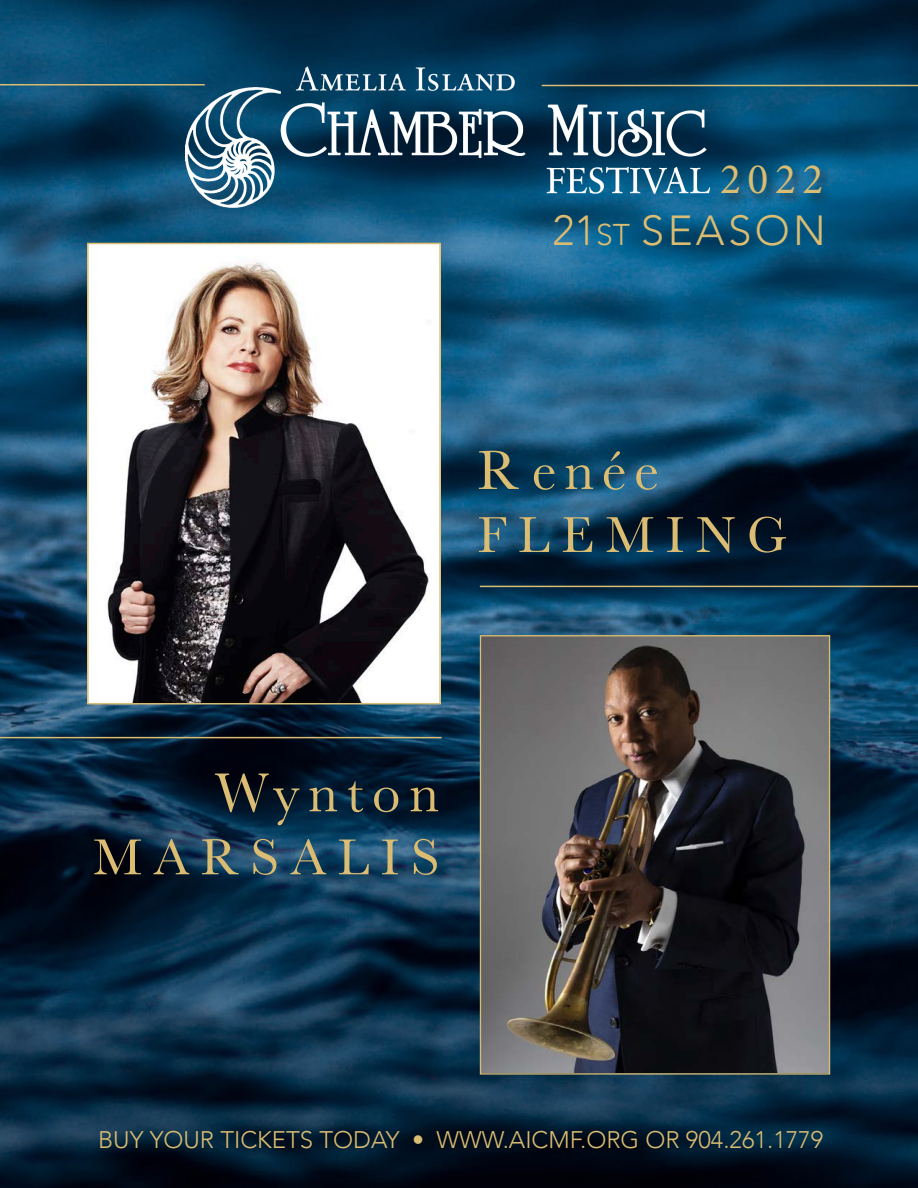
<style>
.page{position:relative;width:918px;height:1188px;background:#fff}
.page>*{position:absolute;margin:0;border:0;box-sizing:border-box;transform-origin:0 0}
.t1{font:57px "Baskerville";letter-spacing:.15em;color:#dabc72}
.t2{font:52.5px "Baskerville";letter-spacing:.22em;color:#dabc72}
.t3{font:43.5px "Minion Pro";color:#dabc72}
.t4{font:300 42px "Avenir";letter-spacing:.08em;color:#dabc72}
.t5{font:300 24px "Avenir";color:#dabc72}
.s1{font-size:30px}
</style>
<div class="page">
<img style="left:0;top:0;width:918px;height:1188px">
<img style="left:482px;top:637px;width:346px;height:436px">
<div style="left:480px;top:635px;width:350px;height:440px;border:1px solid #dabc72"></div>
<hr style="left:480px;top:586px;width:438px;height:1px;background:#dabc72">
<hr style="left:542px;top:85px;width:376px;height:1px;background:#dabc72">
<div style="left:719px;top:162px;width:115px;height:44px;background:#231f20;opacity:.75"></div>
<img style="left:185px;top:66px;width:551px;height:145px">
<hr style="left:0;top:737px;width:442px;height:1px;background:#dabc72">
<hr style="left:0;top:84px;width:205px;height:1px;background:#dabc72">
<img style="left:90px;top:246px;width:348px;height:456px">
<div style="left:87px;top:243px;width:354px;height:462px;border:2px solid #dabc72"></div>
<p class="t3" style="left:720px;top:150px;width:105px">2022</p>
<p class="t4" style="left:552px;top:206px;width:275px">21<span class="s1">ST</span> SEASON</p>
<p class="t1" style="left:477px;top:434px;width:183px">Renée</p>
<p class="t2" style="left:477px;top:502px;width:311px">FLEMING</p>
<p class="t1" style="left:215px;top:757px;width:226px">Wynton</p>
<p class="t2" style="left:93px;top:824px;width:348px">MARSALIS</p>
<p class="t5" style="left:98px;top:1125px;width:727px">BUY YOUR TICKETS TODAY • WWW.AICMF.ORG OR 904.261.1779</p>
</div>
